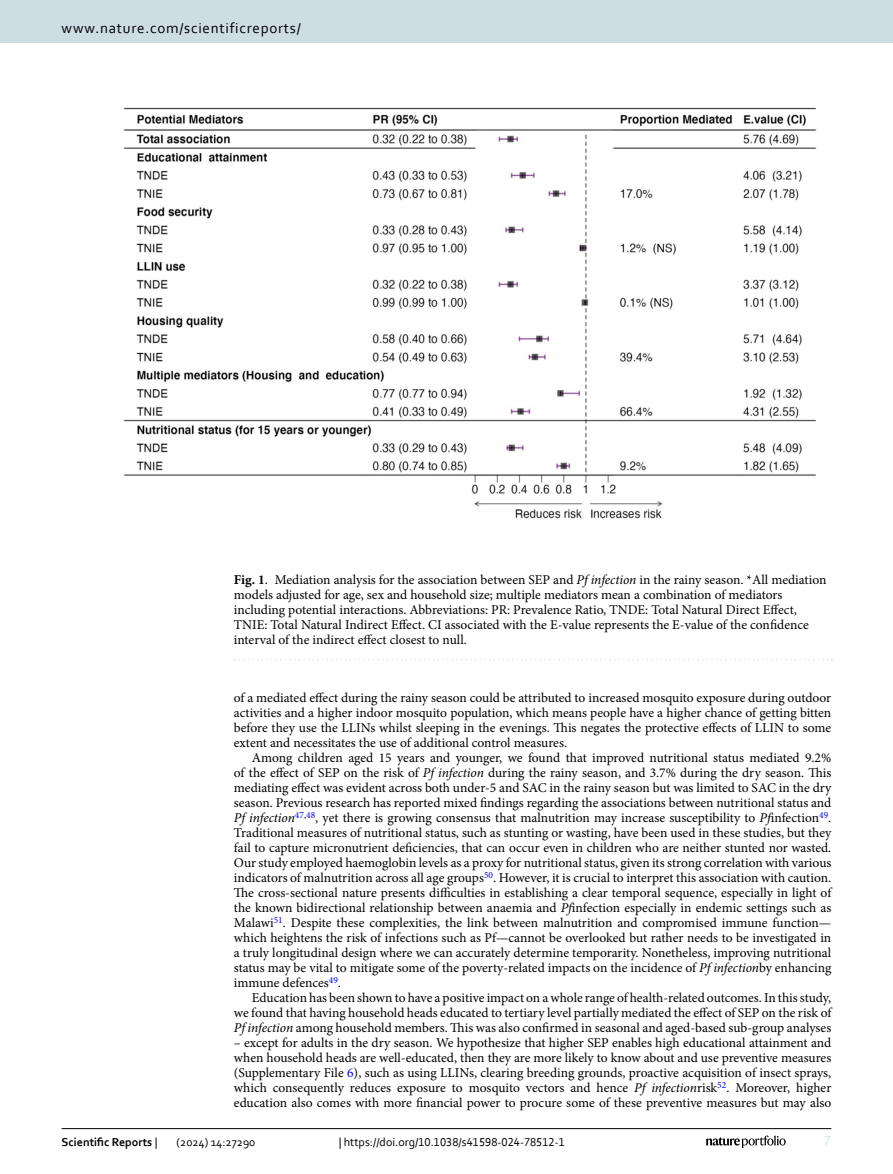
<style>
.page{position:relative;width:893px;height:1174px;background:#fff}
.page>*{position:absolute;margin:0;border:0;box-sizing:border-box;transform-origin:0 0}
.t1{font:15px "Corbel";letter-spacing:.05em;color:#000}
.t2{font:15px "Corbel";color:#d9e4eb}
.Body_Text_Indent{font:13.5px/15px "Minion Pro";color:#000;text-align:justify}
.Figure_Caption{font:13.5px/15px "Minion Pro";color:#000}
.t3{font:12px "Corbel";color:#000}
.t4{font:700 12px "Corbel";color:#000}
.s1{font-weight:700}
.s2{font-style:italic}
.s3{color:#00f}
.s4{font-weight:400}
</style>
<div class="page">
<img style="left:123px;top:107px;width:694px;height:412px">
<svg style="left:235px;top:659px;width:597px;height:1px"></svg>
<hr style="left:62px;top:1128px;width:769px;height:1px;background:#000">
<svg style="left:706px;top:1135px;width:80px;height:12px"></svg>
<div style="left:0;top:0;width:893px;height:43px;background:#cedde4"></div>
<p class="t1" style="left:62px;top:18px;width:241px">www.nature.com/scientificreports/</p>
<p class="Figure_Caption" style="left:234px;top:572px;width:594px"><span class="s1">Fig. 1</span>. Mediation analysis for the association between SEP and <span class="s2">Pf infection</span> in the rainy season. *All mediation models adjusted for age, sex and household size; multiple mediators mean a combination of mediators including potential interactions. Abbreviations: PR: Prevalence Ratio, TNDE: Total Natural Direct Effect, TNIE: Total Natural Indirect Effect. CI associated with the E-value represents the E-value of the confidence interval of the indirect effect closest to null.</p>
<p class="Body_Text_Indent" style="left:234px;top:690px;width:599px">of a mediated effect during the rainy season could be attributed to increased mosquito exposure during outdoor activities and a higher indoor mosquito population, which means people have a higher chance of getting bitten before they use the LLINs whilst sleeping in the evenings. This negates the protective effects of LLIN to some extent and necessitates the use of additional control measures.</p>
<p class="Body_Text_Indent" style="left:234px;top:750px;width:599px;text-indent:18px">Among children aged 15 years and younger, we found that improved nutritional status mediated 9.2% of the effect of SEP on the risk of <span class="s2">Pf infection</span> during the rainy season, and 3.7% during the dry season. This mediating effect was evident across both under-5 and SAC in the rainy season but was limited to SAC in the dry season. Previous research has reported mixed findings regarding the associations between nutritional status and <span class="s2">Pf infection</span><sup>47</sup><sup>,</sup><sup>48</sup>, yet there is growing consensus that malnutrition may increase susceptibility to <span class="s2">Pf</span>infection<sup>49</sup>.<br>Traditional measures of nutritional status, such as stunting or wasting, have been used in these studies, but they fail to capture micronutrient deficiencies, that can occur even in children who are neither stunted nor wasted.<br>Our study employed haemoglobin levels as a proxy for nutritional status, given its strong correlation with various indicators of malnutrition across all age groups<sup>50</sup>. However, it is crucial to interpret this association with caution.<br>The cross-sectional nature presents difficulties in establishing a clear temporal sequence, especially in light of the known bidirectional relationship between anaemia and <span class="s2">Pf</span>infection especially in endemic settings such as Malawi<sup>51</sup>. Despite these complexities, the link between malnutrition and compromised immune function— which heightens the risk of infections such as Pf—cannot be overlooked but rather needs to be investigated in a truly longitudinal design where we can accurately determine temporarity. Nonetheless, improving nutritional status may be vital to mitigate some of the poverty-related impacts on the incidence of <span class="s2">Pf infection</span>by enhancing immune defences<sup>49</sup>.</p>
<p class="Body_Text_Indent" style="left:234px;top:990px;width:599px;text-indent:18px">Education has been shown to have a positive impact on a whole range of health-related outcomes. In this study, we found that having household heads educated to tertiary level partially mediated the effect of SEP on the risk of <span class="s2">Pf infection</span> among household members. This was also confirmed in seasonal and aged-based sub-group analyses</p>
<p class="Body_Text_Indent" style="left:234px;top:1035px;width:599px">– except for adults in the dry season. We hypothesize that higher SEP enables high educational attainment and when household heads are well-educated, then they are more likely to know about and use preventive measures (Supplementary File <span class="s3">6</span>), such as using LLINs, clearing breeding grounds, proactive acquisition of insect sprays, which consequently reduces exposure to mosquito vectors and hence <span class="s2">Pf infection</span>risk<sup>52</sup>. Moreover, higher education also comes with more financial power to procure some of these preventive measures but may also</p>
<p class="t4" style="left:62px;top:1134px;width:97px">Scientific Reports <span class="s4">|</span></p>
<p class="t3" style="left:177px;top:1134px;width:80px">(2024) 14:27290</p>
<p class="t3" style="left:339px;top:1134px;width:228px">| https://doi.org/10.1038/s41598-024-78512-1</p>
<p class="t2" style="left:824px;top:1132px;width:9px">7</p>
</div>
